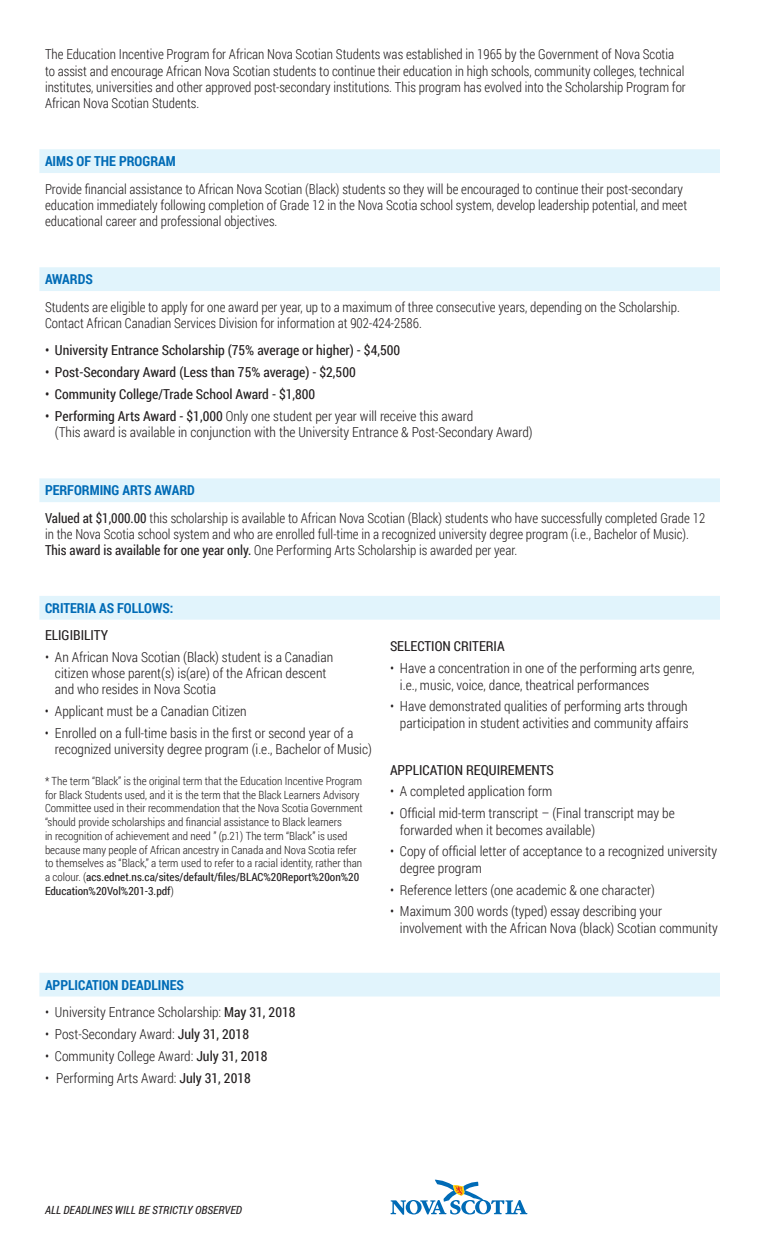
<style>
.page{position:relative;width:765px;height:1260px;background:#fff}
.page>*{position:absolute;margin:0;border:0;box-sizing:border-box;transform-origin:0 0}
.t1{font:300 13.75px/16.2px "Roboto Condensed";color:#231f20;scale:.96 1}
.t2{font:300 13.75px/16.2px "Roboto Condensed";color:#231f20}
.t3{font:13.75px "Roboto Condensed";color:#231f20}
.t4{font:700 13.75px "Roboto Condensed";color:#006bb6}
.t5{font:300 11.25px/13.8px "Roboto Condensed";color:#231f20}
.t6{font:italic 11.25px "Roboto Condensed";color:#231f20}
.s1{font-weight:400}
.s2{font-weight:700;color:#006bb6}
</style>
<div class="page">
<div style="left:39px;top:149px;width:681px;height:24px;background:#e1f4fc"></div>
<div style="left:39px;top:267px;width:681px;height:24px;background:#e1f4fc"></div>
<div style="left:39px;top:478px;width:681px;height:24px;background:#e1f4fc"></div>
<div style="left:39px;top:596px;width:681px;height:24px;background:#e1f4fc"></div>
<div style="left:39px;top:973px;width:681px;height:24px;background:#e1f4fc"></div>
<svg style="left:390px;top:1179px;width:137px;height:36px"></svg>
<p class="t1" style="left:45px;top:46px;width:669px">The Education Incentive Program for African Nova Scotian Students was established in 1965 by the Government of Nova Scotia to assist and encourage African Nova Scotian students to continue their education in high schools, community colleges, technical institutes, universities and other approved post-secondary institutions. This program has evolved into the Scholarship Program for African Nova Scotian Students.</p>
<p class="t4" style="left:45px;top:152px;width:132px">AIMS OF THE PROGRAM</p>
<p class="t1" style="left:45px;top:180px;width:670px">Provide financial assistance to African Nova Scotian (Black) students so they will be encouraged to continue their post-secondary education immediately following completion of Grade 12 in the Nova Scotia school system, develop leadership potential, and meet educational career and professional objectives.</p>
<p class="t4" style="left:45px;top:270px;width:49px">AWARDS</p>
<p class="t1" style="left:45px;top:298px;width:663px">Students are eligible to apply for one award per year, up to a maximum of three consecutive years, depending on the Scholarship.<br>Contact African Canadian Services Division for information at 902-424-2586.</p>
<p class="t3" style="left:45px;top:341px;width:357px">• University Entrance Scholarship (75% average or higher) - $4,500</p>
<p class="t3" style="left:45px;top:363px;width:312px">• Post-Secondary Award (Less than 75% average) - $2,500</p>
<p class="t3" style="left:45px;top:385px;width:272px">• Community College/Trade School Award - $1,800</p>
<p class="t2" style="left:55px;top:408px;width:479px;text-indent:-10px"><span class="s1">• Performing Arts Award - $1,000</span> Only one student per year will receive this award<br>(This award is available in conjunction with the University Entrance &amp; Post-Secondary Award)</p>
<p class="t1" style="left:45px;top:476px;width:689px;line-height:27.5px"><span class="s2">PERFORMING ARTS AWARD<br></span><span class="s1">Valued at $1,000.00</span> this scholarship is available to African Nova Scotian (Black) students who have successfully completed Grade 12</p>
<p class="t1" style="left:45px;top:526px;width:672px">in the Nova Scotia school system and who are enrolled full-time in a recognized university degree program (i.e., Bachelor of Music).<br><span class="s1">This award is available for one year only.</span> One Performing Arts Scholarship is awarded per year.</p>
<p class="t4" style="left:45px;top:598px;width:130px">CRITERIA AS FOLLOWS:</p>
<p class="t3" style="left:45px;top:625px;width:65px">ELIGIBILITY</p>
<p class="t2" style="left:55px;top:648px;width:280px;text-indent:-10px">• An African Nova Scotian (Black) student is a Canadian citizen whose parent(s) is(are) of the African descent and who resides in Nova Scotia</p>
<p class="t2" style="left:45px;top:703px;width:203px">• Applicant must be a Canadian Citizen</p>
<p class="t2" style="left:55px;top:725px;width:318px;text-indent:-10px">• Enrolled on a full-time basis in the first or second year of a recognized university degree program (i.e., Bachelor of Music)</p>
<p class="t5" style="left:45px;top:774px;width:319px">* The term “Black” is the original term that the Education Incentive Program for Black Students used, and it is the term that the Black Learners Advisory Committee used in their recommendation that the Nova Scotia Government “should provide scholarships and financial assistance to Black learners<br>in recognition of achievement and need ” (p.21) The term “Black” is used because many people of African ancestry in Canada and Nova Scotia refer to themselves as “Black,” a term used to refer to a racial identity, rather than a colour. (<span class="s1">acs.ednet.ns.ca/sites/default/files/BLAC%20Report%20on%20<br>Education%20Vol%201-3.pdf</span>)</p>
<p class="t4" style="left:45px;top:975px;width:141px">APPLICATION DEADLINES</p>
<p class="t2" style="left:45px;top:1004px;width:252px">• University Entrance Scholarship: <span class="s1">May 31, 2018</span></p>
<p class="t2" style="left:45px;top:1026px;width:206px">• Post-Secondary Award: <span class="s1">July 31, 2018</span></p>
<p class="t2" style="left:45px;top:1047px;width:224px">• Community College Award: <span class="s1">July 31, 2018</span></p>
<p class="t2" style="left:45px;top:1069px;width:207px">• Performing Arts Award: <span class="s1">July 31, 2018</span></p>
<p class="t3" style="left:390px;top:637px;width:116px">SELECTION CRITERIA</p>
<p class="t2" style="left:400px;top:660px;width:296px;text-indent:-10px">• Have a concentration in one of the performing arts genre, i.e., music, voice, dance, theatrical performances</p>
<p class="t2" style="left:390px;top:698px;width:300px;text-align:right">• Have demonstrated qualities of performing arts through participation in student activities and community affairs</p>
<p class="t3" style="left:390px;top:760px;width:165px">APPLICATION REQUIREMENTS</p>
<p class="t2" style="left:390px;top:783px;width:164px">• A completed application form</p>
<p class="t2" style="left:400px;top:805px;width:276px;text-indent:-10px">• Official mid-term transcript – (Final transcript may be forwarded when it becomes available)</p>
<p class="t2" style="left:400px;top:843px;width:319px;text-indent:-10px">• Copy of official letter of acceptance to a recognized university degree program</p>
<p class="t2" style="left:390px;top:881px;width:266px">• Reference letters (one academic &amp; one character)</p>
<p class="t2" style="left:400px;top:903px;width:319px;text-indent:-10px">• Maximum 300 words (typed) essay describing your involvement with the African Nova (black) Scotian community</p>
<p class="t6" style="left:45px;top:1203px;width:198px">ALL DEADLINES WILL BE STRICTLY OBSERVED</p>
</div>
